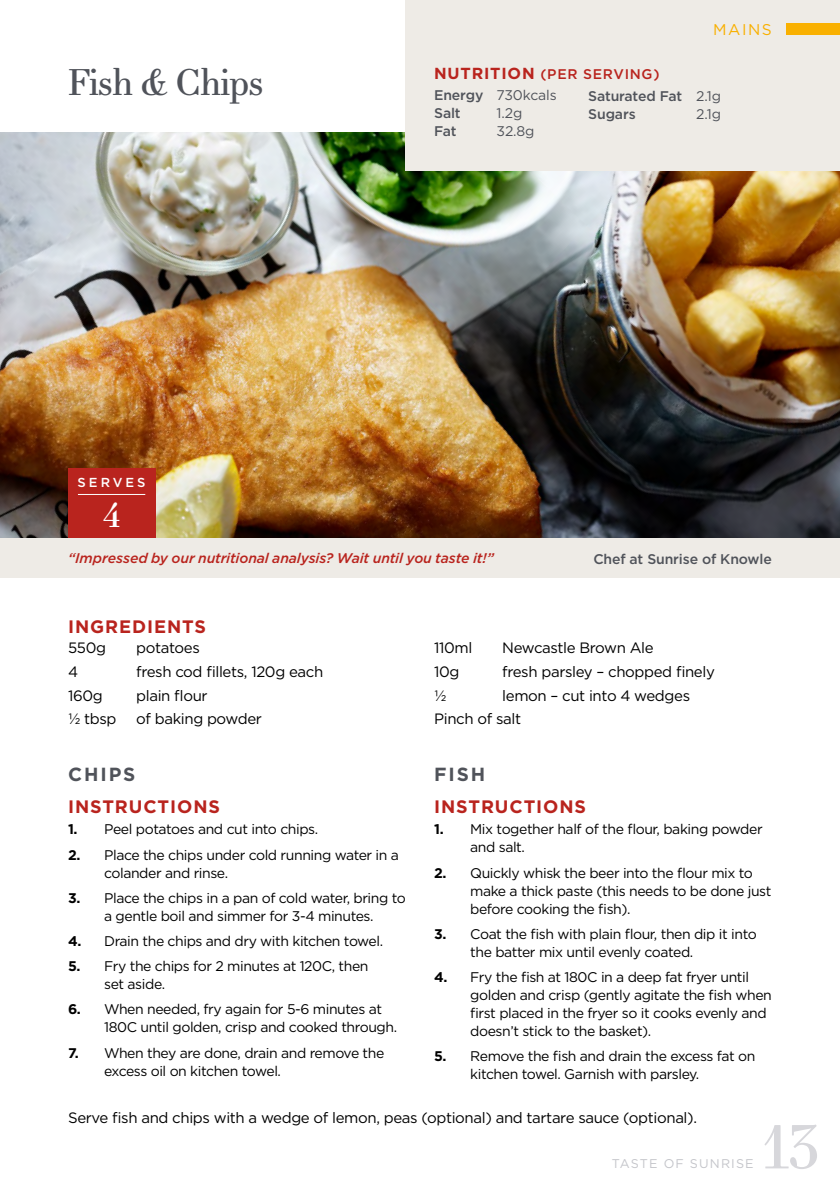
<style>
.page{position:relative;width:840px;height:1191px;background:#fff}
.page>*{position:absolute;margin:0;border:0;box-sizing:border-box;transform-origin:0 0}
.t1{font:60.2px "Essonnes Text";color:#d7d7db}
.t2{font:36px "Essonnes Text";letter-spacing:-.035em;color:#50535a}
.t3{font:34px "Essonnes Text";color:#fff}
.t4{font:700 19px "Gotham";letter-spacing:.1em;color:#50535a}
.t5{font:700 18px "Gotham";letter-spacing:.05em;color:#b9241e}
.t6{font:15.6px "Gotham";letter-spacing:.1em;color:#f9b000}
.t7{font:15px/23.6px "Gotham";letter-spacing:-.025em;color:#000}
.t8{font:14px/18px "Gotham";letter-spacing:-.03em;color:#000}
.t9{font:italic 500 14px "Gotham";letter-spacing:-.01em;color:#b9241e}
.t10{font:500 14px/18px "Gotham";letter-spacing:-.01em;color:#50535a}
.t11{font:500 14px/21.8px "Gotham";letter-spacing:-.01em;color:#b9241e}
.t12{font:14px "Gotham";letter-spacing:-.01em;color:#50535a}
.t13{font:500 13px "Gotham";letter-spacing:.23em;color:#fff}
.t14{font:12.6px "Gotham";letter-spacing:.09em;color:#c4c5ca}
.s1{font-weight:700;font-size:16px}
.s2{color:#50535a}
.s3{font-weight:400;color:#50535a}
.s4{font-weight:400}
.s5{font-weight:700}
</style>
<div class="page">
<img style="left:0;top:132px;width:839px;height:406px">
<div style="left:68px;top:468px;width:87px;height:70px;background:#b9241e"></div>
<hr style="left:78px;top:494px;width:67px;height:1px;background:#fff">
<hr style="left:0;top:0;width:1px;height:170px;background:#eeebe6">
<div style="left:405px;top:0;width:434px;height:170px;background:#eeebe6"></div>
<div style="left:0;top:538px;width:839px;height:40px;background:#eeebe6"></div>
<div style="left:785px;top:24px;width:54px;height:11px;background:#f9b000"></div>
<h2 class="t2" style="left:68px;top:56px;width:197px">Fish &amp; Chips</h2>
<p class="t13" style="left:78px;top:474px;width:69px">SERVES</p>
<h3 class="t3" style="left:102px;top:490px;width:21px">4</h3>
<p class="t6" style="left:712px;top:20px;width:60px">MAINS</p>
<p class="t11" style="left:588px;top:63px;width:134px;text-indent:-154px"><span class="s1">NUTRITION</span> (PER SERVING)<br><span class="s2">Saturated Fat</span> <span class="s3">2.1g</span></p>
<p class="t10" style="left:588px;top:105px;width:49px">Sugars</p>
<p class="t12" style="left:695px;top:105px;width:26px">2.1g</p>
<p class="t10" style="left:434px;top:86px;width:124px">Energy <span class="s4">730kcals<br></span>Salt</p>
<p class="t12" style="left:496px;top:104px;width:27px">1.2g</p>
<p class="t10" style="left:434px;top:122px;width:24px">Fat</p>
<p class="t12" style="left:496px;top:122px;width:39px">32.8g</p>
<p class="t9" style="left:68px;top:549px;width:427px">“Impressed by our nutritional analysis? Wait until you taste it!”</p>
<p class="t10" style="left:593px;top:550px;width:180px">Chef at Sunrise of Knowle</p>
<p class="t5" style="left:68px;top:614px;width:139px">INGREDIENTS</p>
<p class="t7" style="left:68px;top:636px;width:39px">550g</p>
<p class="t7" style="left:136px;top:636px;width:65px">potatoes</p>
<p class="t7" style="left:68px;top:659px;width:12px">4</p>
<p class="t7" style="left:136px;top:659px;width:188px">fresh cod fillets, 120g each</p>
<p class="t7" style="left:68px;top:683px;width:36px">160g</p>
<p class="t7" style="left:136px;top:683px;width:73px">plain flour</p>
<p class="t7" style="left:68px;top:707px;width:50px">½ tbsp</p>
<p class="t7" style="left:136px;top:707px;width:127px">of baking powder</p>
<p class="t7" style="left:434px;top:636px;width:40px">110ml</p>
<p class="t7" style="left:502px;top:636px;width:153px">Newcastle Brown Ale</p>
<p class="t7" style="left:434px;top:659px;width:27px">10g</p>
<p class="t7" style="left:502px;top:659px;width:214px">fresh parsley – chopped finely</p>
<p class="t7" style="left:434px;top:683px;width:14px">½</p>
<p class="t7" style="left:434px;top:683px;width:257px;text-indent:68px">lemon – cut into 4 wedges<br>Pinch of salt</p>
<h3 class="t4" style="left:68px;top:762px;width:69px">CHIPS</h3>
<p class="t5" style="left:68px;top:795px;width:153px">INSTRUCTIONS</p>
<p class="t8" style="left:68px;top:820px;width:251px"><span class="s5">1.</span> Peel potatoes and cut into chips.</p>
<p class="t8" style="left:104px;top:845px;width:296px;text-indent:-36px"><span class="s5">2.</span> Place the chips under cold running water in a colander and rinse.</p>
<p class="t8" style="left:68px;top:888px;width:339px;text-align:center"><span class="s5">3.</span> Place the chips in a pan of cold water, bring to a gentle boil and simmer for 3-4 minutes.</p>
<p class="t8" style="left:68px;top:931px;width:316px"><span class="s5">4.</span> Drain the chips and dry with kitchen towel.</p>
<p class="t8" style="left:104px;top:957px;width:266px;text-indent:-36px"><span class="s5">5.</span> Fry the chips for 2 minutes at 120C, then set aside.</p>
<p class="t8" style="left:104px;top:1000px;width:294px;text-indent:-36px"><span class="s5">6.</span> When needed, fry again for 5-6 minutes at<br>180C until golden, crisp and cooked through.</p>
<p class="t8" style="left:104px;top:1043px;width:281px;text-indent:-36px"><span class="s5">7.</span> When they are done, drain and remove the excess oil on kitchen towel.</p>
<h3 class="t4" style="left:434px;top:762px;width:53px">FISH</h3>
<p class="t5" style="left:434px;top:795px;width:153px">INSTRUCTIONS</p>
<p class="t8" style="left:470px;top:820px;width:294px;text-indent:-36px"><span class="s5">1.</span> Mix together half of the flour, baking powder and salt.</p>
<p class="t8" style="left:470px;top:863px;width:302px;text-indent:-36px"><span class="s5">2.</span> Quickly whisk the beer into the flour mix to make a thick paste (this needs to be done just before cooking the fish).</p>
<p class="t8" style="left:470px;top:924px;width:288px;text-indent:-36px"><span class="s5">3.</span> Coat the fish with plain flour, then dip it into the batter mix until evenly coated.</p>
<p class="t8" style="left:470px;top:967px;width:303px;text-indent:-36px"><span class="s5">4.</span> Fry the fish at 180C in a deep fat fryer until golden and crisp (gently agitate the fish when first placed in the fryer so it cooks evenly and doesn’t stick to the basket).</p>
<p class="t8" style="left:470px;top:1047px;width:286px;text-indent:-36px"><span class="s5">5.</span> Remove the fish and drain the excess fat on kitchen towel. Garnish with parsley.</p>
<p class="t7" style="left:68px;top:1105px;width:630px">Serve fish and chips with a wedge of lemon, peas (optional) and tartare sauce (optional).</p>
<h1 class="t1" style="left:759px;top:1103px;width:63px">13</h1>
<p class="t14" style="left:611px;top:1155px;width:143px">TASTE OF SUNRISE</p>
</div>
